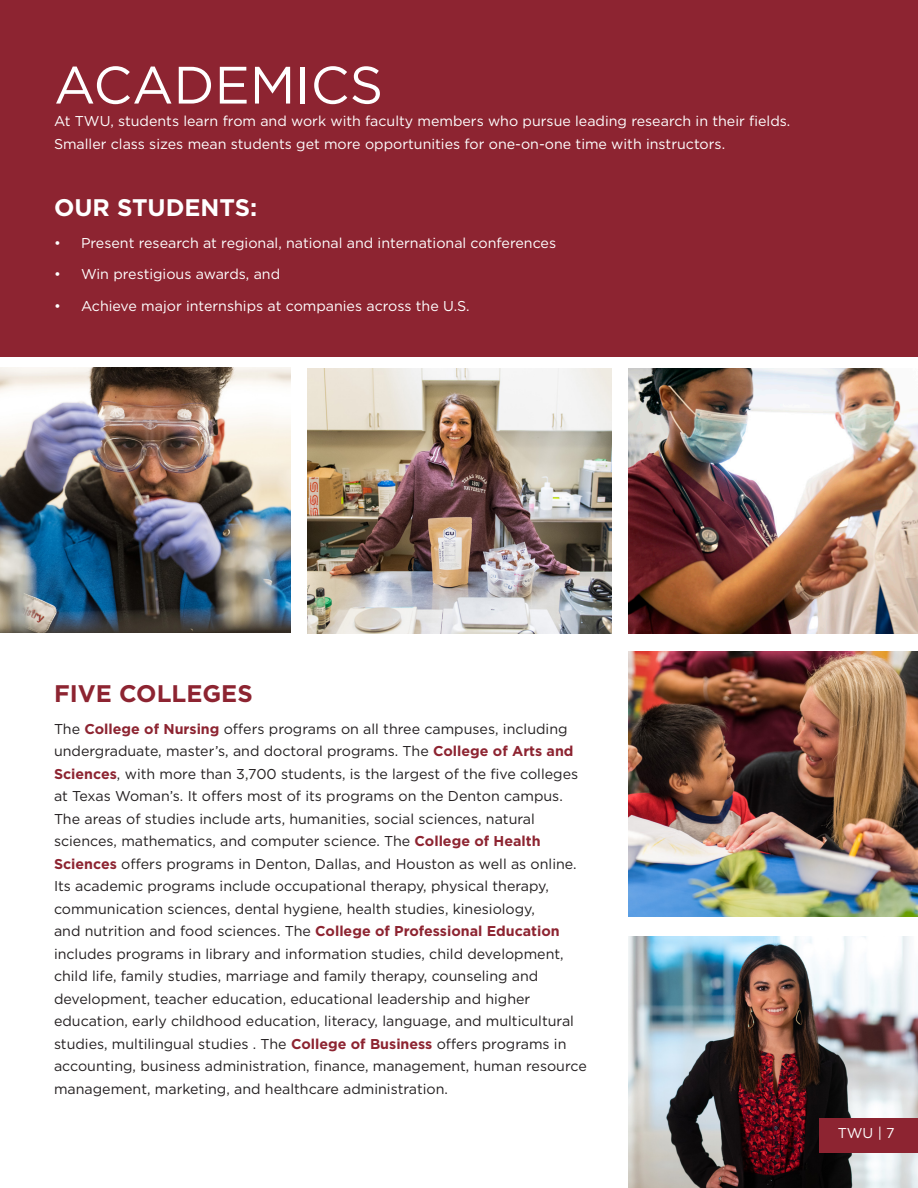
<style>
.page{position:relative;width:918px;height:1188px;background:#fff}
.page>*{position:absolute;margin:0;border:0;box-sizing:border-box;transform-origin:0 0}
.t1{font:52.5px "Gotham";color:#fff}
.Heading{font:700 24px "Gotham";color:#fff}
.Heading-2{font:700 24px "Gotham";color:#8d2431}
.t2{font:14.25px/22.5px "Gotham";color:#231f20}
.t3{font:14.25px/22.5px "Gotham";color:#fff}
.s1{font-weight:700;color:#8d2431}
</style>
<div class="page">
<div style="left:0;top:0;width:918px;height:357px;background:#8d2431"></div>
<img style="left:629px;top:936px;width:289px;height:252px">
<img style="left:629px;top:651px;width:289px;height:265px">
<img style="left:629px;top:368px;width:289px;height:265px">
<img style="left:308px;top:368px;width:304px;height:265px">
<img style="left:0;top:367px;width:291px;height:265px">
<div style="left:820px;top:1118px;width:98px;height:34px;background:#8d2431"></div>
<p class="t1" style="left:54px;top:51px;width:331px">ACADEMICS</p>
<p class="t3" style="left:54px;top:109px;width:738px">At TWU, students learn from and work with faculty members who pursue leading research in their fields.<br>Smaller class sizes mean students get more opportunities for one-on-one time with instructors.</p>
<p class="Heading" style="left:54px;top:192px;width:205px">OUR STUDENTS:</p>
<p class="t3" style="left:54px;top:231px;width:504px">• Present research at regional, national and international conferences</p>
<p class="t3" style="left:54px;top:262px;width:228px">• Win prestigious awards, and</p>
<p class="t3" style="left:54px;top:294px;width:417px">• Achieve major internships at companies across the U.S.</p>
<p class="Heading-2" style="left:54px;top:678px;width:200px">FIVE COLLEGES</p>
<p class="t2" style="left:54px;top:717px;width:534px">The <span class="s1">College of Nursing</span> offers programs on all three campuses, including undergraduate, master’s, and doctoral programs. The <span class="s1">College of Arts and Sciences</span>, with more than 3,700 students, is the largest of the five colleges at Texas Woman’s. It offers most of its programs on the Denton campus.<br>The areas of studies include arts, humanities, social sciences, natural sciences, mathematics, and computer science. The <span class="s1">College of Health Sciences</span> offers programs in Denton, Dallas, and Houston as well as online.<br>Its academic programs include occupational therapy, physical therapy, communication sciences, dental hygiene, health studies, kinesiology,<br>and nutrition and food sciences. The <span class="s1">College of Professional Education </span>includes programs in library and information studies, child development, child life, family studies, marriage and family therapy, counseling and development, teacher education, educational leadership and higher education, early childhood education, literacy, language, and multicultural studies, multilingual studies . The <span class="s1">College of Business</span> offers programs in accounting, business administration, finance, management, human resource management, marketing, and healthcare administration.</p>
<p class="t3" style="left:838px;top:1122px;width:59px">TWU | 7</p>
</div>
